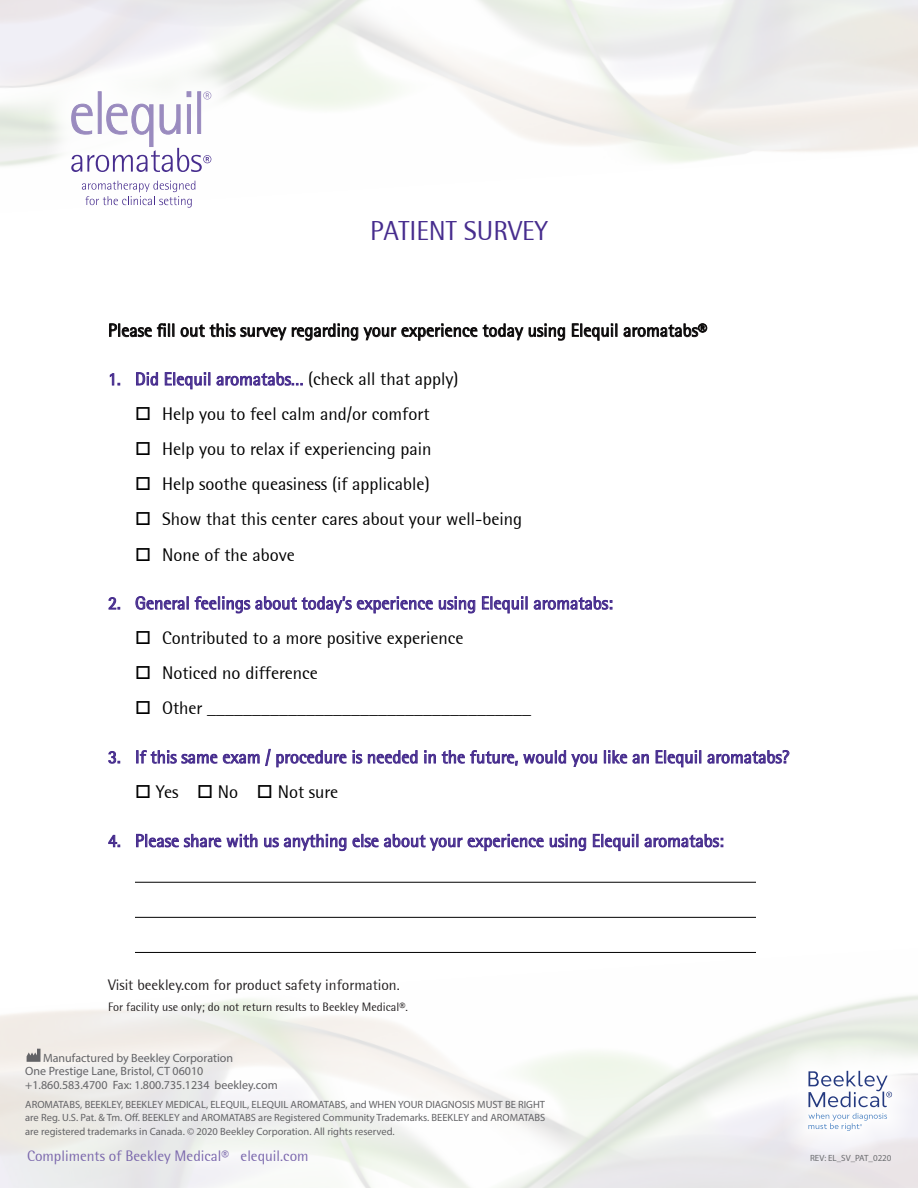
<style>
.page{position:relative;width:918px;height:1188px;background:#fff}
.page>*{position:absolute;margin:0;border:0;box-sizing:border-box;transform-origin:0 0}
.t1{font:27px "Rotis Semi Sans";color:#472d8e}
.List_Paragraph{font:18px "Rotis Semi Sans";color:#000}
.t2{font:18px "Rotis Semi Sans";color:#472d8e}
.t3{font:15px "Rotis Semi Sans";color:#231f20}
.t4{font:15px "Rotis Semi Sans";color:#7a67ac}
.t5{font:12px/13.5px "Myriad Pro";color:#636366}
.t6{font:12px "Rotis Semi Sans";color:#231f20}
.t7{font:10.5px/13.5px "Myriad Pro";color:#636366;text-align:justify}
.t8{font:9px "Myriad Pro";color:#6c6d70}
.s1{color:#000}
</style>
<div class="page">
<hr style="left:135px;top:882px;width:621px;height:1px;background:#000">
<hr style="left:135px;top:917px;width:621px;height:1px;background:#000">
<hr style="left:135px;top:952px;width:621px;height:1px;background:#000">
<svg style="left:109px;top:324px;width:65px;height:13px"></svg>
<svg style="left:181px;top:324px;width:384px;height:17px"></svg>
<svg style="left:572px;top:324px;width:45px;height:17px"></svg>
<svg style="left:624px;top:323px;width:83px;height:14px"></svg>
<svg style="left:110px;top:373px;width:10px;height:13px"></svg>
<svg style="left:136px;top:372px;width:22px;height:14px"></svg>
<svg style="left:165px;top:372px;width:45px;height:17px"></svg>
<svg style="left:216px;top:372px;width:87px;height:14px"></svg>
<svg style="left:109px;top:597px;width:11px;height:13px"></svg>
<svg style="left:135px;top:596px;width:54px;height:14px"></svg>
<svg style="left:195px;top:596px;width:238px;height:17px"></svg>
<svg style="left:439px;top:597px;width:36px;height:16px"></svg>
<svg style="left:482px;top:596px;width:45px;height:17px"></svg>
<svg style="left:534px;top:596px;width:78px;height:14px"></svg>
<svg style="left:108px;top:751px;width:12px;height:13px"></svg>
<svg style="left:136px;top:750px;width:81px;height:14px"></svg>
<svg style="left:223px;top:749px;width:124px;height:18px"></svg>
<svg style="left:353px;top:750px;width:9px;height:14px"></svg>
<svg style="left:368px;top:750px;width:50px;height:14px"></svg>
<svg style="left:424px;top:750px;width:12px;height:14px"></svg>
<svg style="left:442px;top:750px;width:155px;height:17px"></svg>
<svg style="left:604px;top:750px;width:23px;height:14px"></svg>
<svg style="left:633px;top:754px;width:16px;height:10px"></svg>
<svg style="left:656px;top:750px;width:45px;height:17px"></svg>
<svg style="left:707px;top:750px;width:82px;height:14px"></svg>
<svg style="left:108px;top:835px;width:12px;height:12px"></svg>
<svg style="left:136px;top:834px;width:122px;height:14px"></svg>
<svg style="left:264px;top:834px;width:82px;height:17px"></svg>
<svg style="left:352px;top:834px;width:192px;height:17px"></svg>
<svg style="left:550px;top:834px;width:36px;height:17px"></svg>
<svg style="left:593px;top:834px;width:45px;height:17px"></svg>
<svg style="left:645px;top:834px;width:78px;height:13px"></svg>
<svg style="left:71px;top:91px;width:140px;height:81px"></svg>
<svg style="left:82px;top:181px;width:113px;height:27px"></svg>
<div style="left:781px;top:1044px;width:137px;height:114px;background:#fff;opacity:.89"></div>
<svg style="left:808px;top:1071px;width:84px;height:36px"></svg>
<svg style="left:808px;top:1113px;width:79px;height:18px"></svg>
<svg style="left:27px;top:1049px;width:13px;height:13px"></svg>
<p class="t1" style="left:370px;top:215px;width:179px">PATIENT SURVEY</p>
<p class="List_Paragraph" style="left:108px;top:320px;width:601px">Please fill out this survey regarding your experience today using Elequil aromatabs®</p>
<p class="t2" style="left:108px;top:368px;width:352px">1. Did Elequil aromatabs… <span class="s1">(check all that apply)</span></p>
<p class="List_Paragraph" style="left:162px;top:403px;width:269px">Help you to feel calm and/or comfort</p>
<p class="List_Paragraph" style="left:162px;top:439px;width:271px">Help you to relax if experiencing pain</p>
<p class="List_Paragraph" style="left:162px;top:474px;width:269px">Help soothe queasiness (if applicable)</p>
<p class="List_Paragraph" style="left:162px;top:509px;width:362px">Show that this center cares about your well-being</p>
<p class="List_Paragraph" style="left:162px;top:544px;width:135px">None of the above</p>
<p class="t2" style="left:108px;top:592px;width:506px">2. General feelings about today’s experience using Elequil aromatabs:</p>
<p class="List_Paragraph" style="left:162px;top:628px;width:303px">Contributed to a more positive experience</p>
<p class="List_Paragraph" style="left:162px;top:663px;width:157px">Noticed no difference</p>
<p class="List_Paragraph" style="left:162px;top:698px;width:371px">Other ____________________________________</p>
<p class="t2" style="left:108px;top:746px;width:683px">3. If this same exam / procedure is needed in the future, would you like an Elequil aromatabs?</p>
<p class="List_Paragraph" style="left:135px;top:781px;width:205px">□ Yes □ No □ Not sure</p>
<p class="t2" style="left:108px;top:830px;width:617px">4. Please share with us anything else about your experience using Elequil aromatabs:</p>
<p class="t3" style="left:108px;top:976px;width:293px">Visit beekley.com for product safety information.</p>
<p class="t6" style="left:108px;top:1000px;width:301px">For facility use only; do not return results to Beekley Medical®.</p>
<p class="t5" style="left:25px;top:1051px;width:254px;text-indent:18px">Manufactured by Beekley Corporation<br>One Prestige Lane, Bristol, CT 06010 +1.860.583.4700 Fax: 1.800.735.1234 beekley.com</p>
<p class="t7" style="left:25px;top:1097px;width:522px">AROMATABS, BEEKLEY, BEEKLEY MEDICAL, ELEQUIL, ELEQUIL AROMATABS, and WHEN YOUR DIAGNOSIS MUST BE RIGHT are Reg. U.S. Pat. &amp; Tm. Off. BEEKLEY and AROMATABS are Registered Community Trademarks. BEEKLEY and AROMATABS are registered trademarks in Canada. © 2020 Beekley Corporation. All rights reserved.</p>
<p class="t4" style="left:27px;top:1147px;width:283px">Compliments of Beekley Medical® elequil.com</p>
<p class="t8" style="left:810px;top:1153px;width:83px">REV: EL_SV_PAT_0220</p>
</div>
